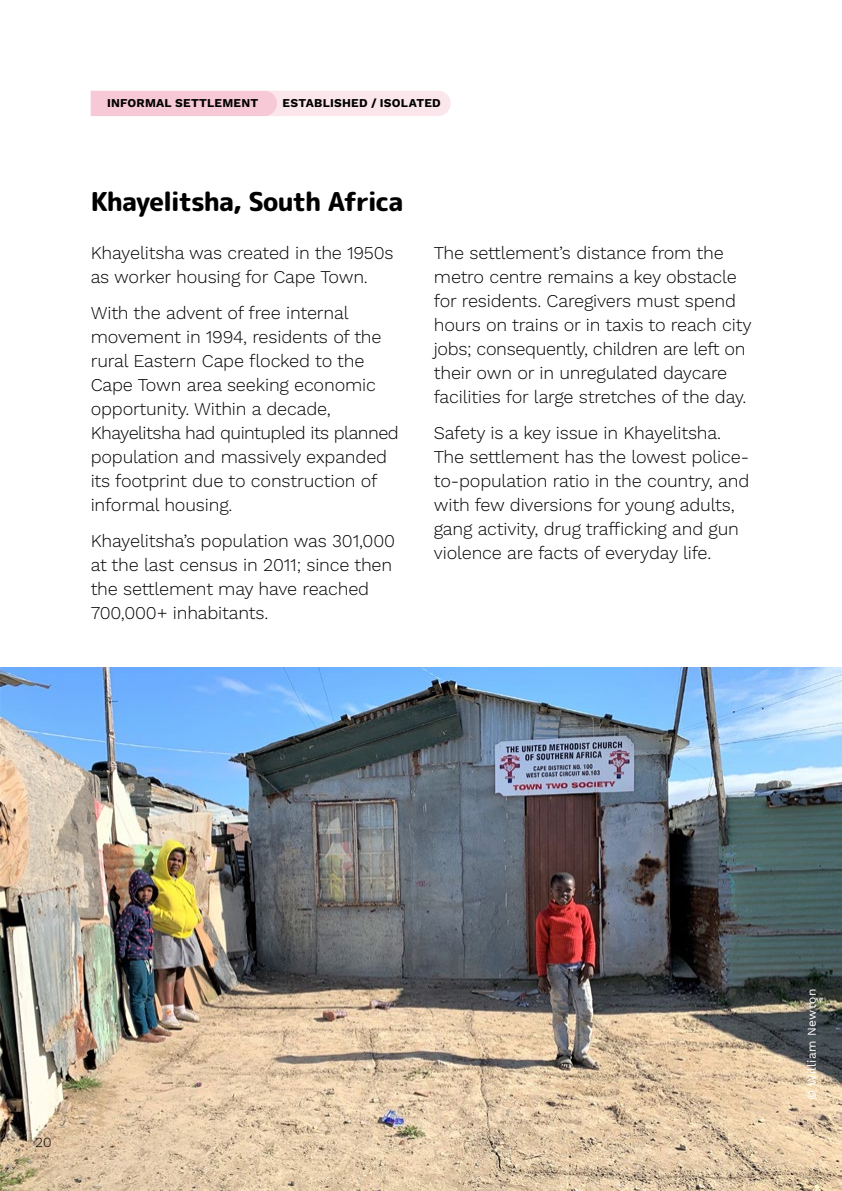
<style>
.page{position:relative;width:842px;height:1191px;background:#fff}
.page>*{position:absolute;margin:0;border:0;box-sizing:border-box;transform-origin:0 0}
.t1{font:800 26px "Rounded Mplus 1 c";letter-spacing:-.04em;color:#000}
.t2{font:300 18px/24px "Work Sans";letter-spacing:-.01em;color:#000}
.t3{font:300 14px "Work Sans";color:#000}
.t4{font:700 12px "Work Sans";letter-spacing:.02em;color:#000}
.t5{font:12px "Work Sans";letter-spacing:.025em;color:#fff}
</style>
<div class="page">
<img style="left:0;top:668px;width:842px;height:523px">
<svg style="left:91px;top:91px;width:360px;height:25px"></svg>
<p class="t4" style="left:107px;top:96px;width:153px">INFORMAL SETTLEMENT</p>
<p class="t4" style="left:282px;top:96px;width:160px">ESTABLISHED / ISOLATED</p>
<h1 class="t1" style="left:91px;top:183px;width:314px">Khayelitsha, South Africa</h1>
<p class="t2" style="left:91px;top:241px;width:304px">Khayelitsha was created in the 1950s as worker housing for Cape Town.</p>
<p class="t2" style="left:91px;top:301px;width:310px">With the advent of free internal movement in 1994, residents of the rural Eastern Cape flocked to the<br>Cape Town area seeking economic opportunity. Within a decade,<br>Khayelitsha had quintupled its planned population and massively expanded its footprint due to construction of informal housing.</p>
<p class="t2" style="left:91px;top:529px;width:306px">Khayelitsha’s population was 301,000 at the last census in 2011; since then the settlement may have reached<br>700,000+ inhabitants.</p>
<p class="t2" style="left:434px;top:241px;width:319px">The settlement’s distance from the metro centre remains a key obstacle for residents. Caregivers must spend hours on trains or in taxis to reach city jobs; consequently, children are left on their own or in unregulated daycare facilities for large stretches of the day.</p>
<p class="t2" style="left:434px;top:421px;width:317px">Safety is a key issue in Khayelitsha.<br>The settlement has the lowest police&shy;to-population ratio in the country, and with few diversions for young adults, gang activity, drug trafficking and gun violence are facts of everyday life.</p>
<p class="t3" style="left:35px;top:1134px;width:18px">20</p>
<p class="t5" style="left:804px;top:1100px;width:113px;rotate:-90deg">© William Newton</p>
</div>
